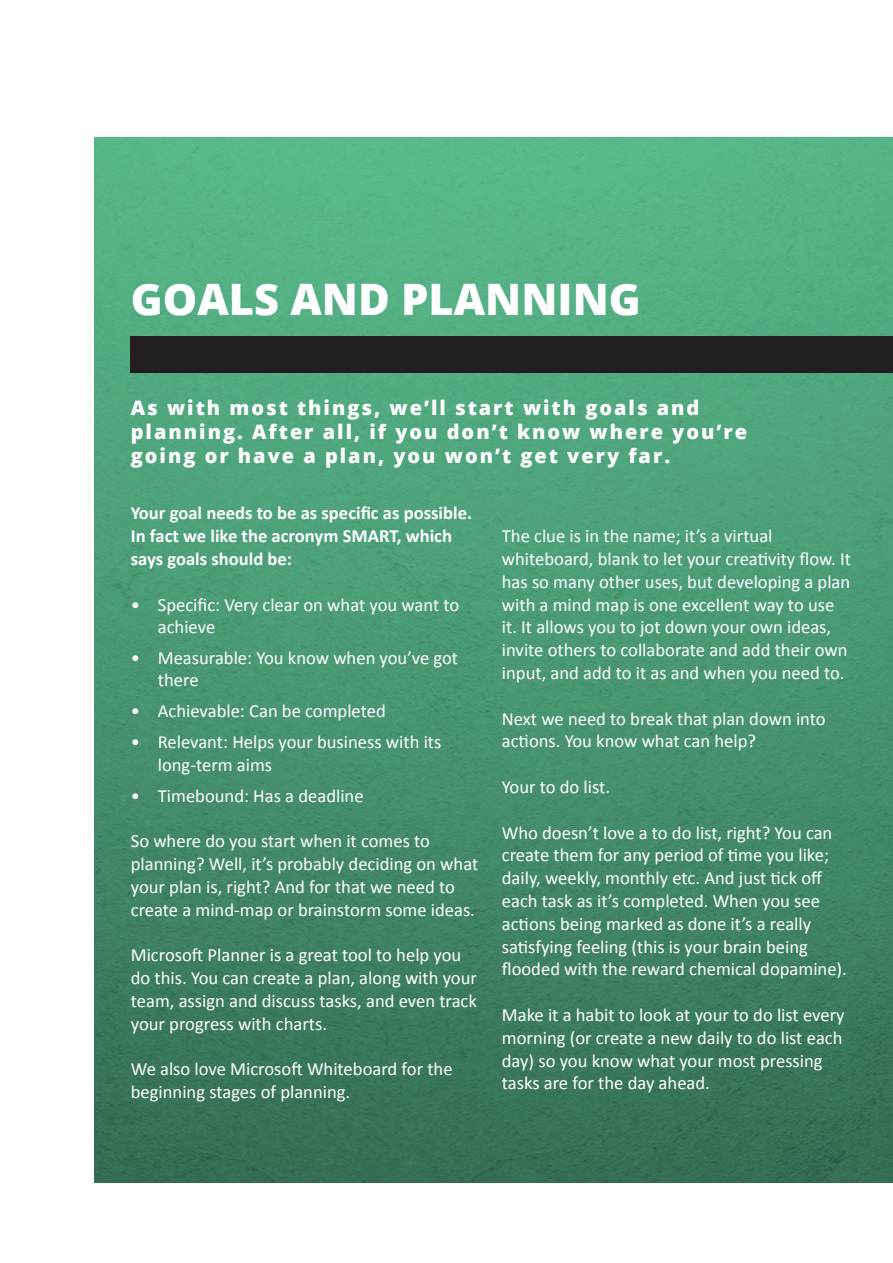
<style>
.page{position:relative;width:893px;height:1263px;background:#fff}
.page>*{position:absolute;margin:0;border:0;box-sizing:border-box;transform-origin:0 0}
.t1{font:800 43.35px "Open Sans";color:#fff}
.t2{font:800 19.95px/24px "Open Sans";letter-spacing:.1em;color:#fff}
.t3{font:18.6px/22.8px "Calibri";color:#fff}
.t4{font:700 18.6px/22.8px "Calibri";color:#fff}
</style>
<div class="page">
<div style="left:94px;top:137px;width:799px;height:1045px;background:linear-gradient(to bottom,#5abb8c,#357055)"></div>
<div style="left:131px;top:337px;width:762px;height:36px;background:#231f20"></div>
<h1 class="t1" style="left:131px;top:266px;width:512px">GOALS AND PLANNING</h1>
<p class="t2" style="left:131px;top:395px;width:618px">As with most things, we’ll start with goals and planning. After all, if you don’t know where you’re going or have a plan, you won’t get very far.</p>
<p class="t4" style="left:131px;top:502px;width:343px">Your goal needs to be as specific as possible.<br>In fact we like the acronym SMART, which says goals should be:</p>
<p class="t3" style="left:158px;top:593px;width:303px;line-height:22.4px;text-indent:-27px">• Specific: Very clear on what you want to achieve</p>
<p class="t3" style="left:158px;top:647px;width:302px;line-height:22.4px;text-indent:-27px">• Measurable: You know when you’ve got there</p>
<p class="t3" style="left:131px;top:700px;width:256px">• Achievable: Can be completed</p>
<p class="t3" style="left:158px;top:731px;width:285px;line-height:22.4px;text-indent:-27px">• Relevant: Helps your business with its long-term aims</p>
<p class="t3" style="left:131px;top:784px;width:234px">• Timebound: Has a deadline</p>
<p class="t3" style="left:131px;top:830px;width:349px">So where do you start when it comes to planning? Well, it’s probably deciding on what your plan is, right? And for that we need to create a mind-map or brainstorm some ideas.</p>
<p class="t3" style="left:131px;top:944px;width:348px">Microsoft Planner is a great tool to help you do this. You can create a plan, along with your team, assign and discuss tasks, and even track your progress with charts.</p>
<p class="t3" style="left:131px;top:1058px;width:323px">We also love Microsoft Whiteboard for the beginning stages of planning.</p>
<p class="t3" style="left:502px;top:525px;width:351px">The clue is in the name; it’s a virtual whiteboard, blank to let your creativity flow. It has so many other uses, but developing a plan with a mind map is one excellent way to use it. It allows you to jot down your own ideas, invite others to collaborate and add their own input, and add to it as and when you need to.</p>
<p class="t3" style="left:502px;top:707px;width:325px">Next we need to break that plan down into actions. You know what can help?</p>
<p class="t3" style="left:502px;top:775px;width:110px">Your to do list.</p>
<p class="t3" style="left:502px;top:821px;width:347px">Who doesn’t love a to do list, right? You can create them for any period of time you like; daily, weekly, monthly etc. And just tick off each task as it’s completed. When you see actions being marked as done it’s a really satisfying feeling (this is your brain being flooded with the reward chemical dopamine).</p>
<p class="t3" style="left:502px;top:1003px;width:344px">Make it a habit to look at your to do list every morning (or create a new daily to do list each day) so you know what your most pressing tasks are for the day ahead.</p>
</div>
